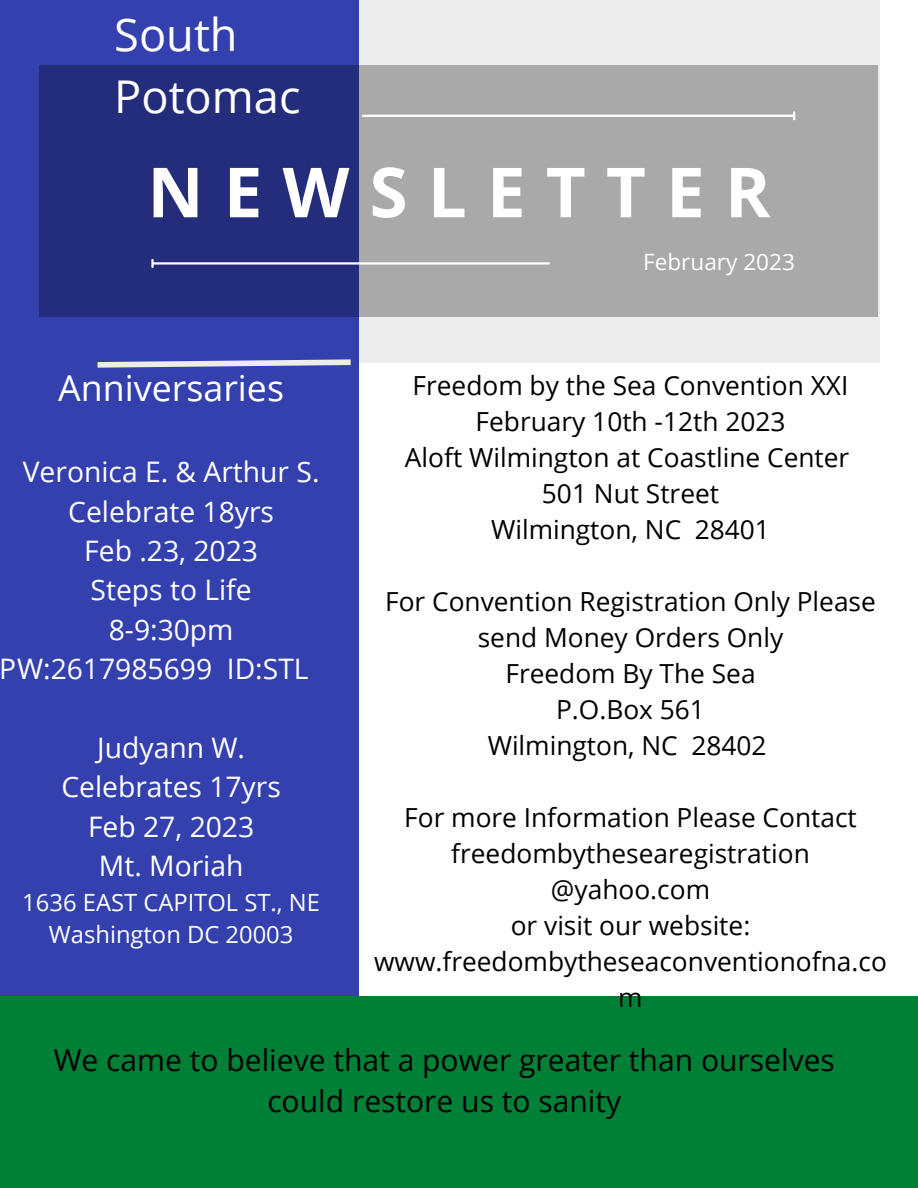
<style>
.page{position:relative;width:918px;height:1188px;background:#fff}
.page>*{position:absolute;margin:0;border:0;box-sizing:border-box;transform-origin:0 0}
.t1{font:700 69.15px "Open Sans";letter-spacing:.29em;color:#fff}
.t2{font:45.15px/62.4px "Open Sans";color:#fff}
.t3{font:35.7px "Open Sans";color:#fff}
.t4{font:30px/41.7px "Open Sans";color:#000;text-align:center}
.t5{font:28.2px/39.3px "Open Sans";color:#fff;text-align:center}
.t6{font:26.25px/36px "Open Sans";color:#000;text-align:center}
.t7{font:23.7px/32.7px "Open Sans";color:#fff;text-align:center}
.t8{font:22.5px "Open Sans";color:#fff}
</style>
<div class="page">
<div style="left:39px;top:0;width:840px;height:362px;background:#ededed"></div>
<div style="left:0;top:0;width:358px;height:1188px;background:#3340ad"></div>
<svg style="left:39px;top:65px;width:839px;height:252px;background:#767997"></svg>
<hr style="left:362px;top:115px;width:432px;height:2px;background:#fff">
<svg style="left:793px;top:111px;width:2px;height:9px"></svg>
<hr style="left:153px;top:262px;width:397px;height:3px;background:#fff">
<svg style="left:151px;top:259px;width:3px;height:9px"></svg>
<svg style="left:97px;top:359px;width:254px;height:9px"></svg>
<div style="left:0;top:996px;width:918px;height:192px;background:#008037"></div>
<h2 class="t2" style="left:114px;top:2px;width:188px">South<br>Potomac</h2>
<h1 class="t1" style="left:147px;top:143px;width:625px">NEWSLETTER</h1>
<h3 class="t3" style="left:58px;top:363px;width:227px">Anniversaries</h3>
<p class="t5" style="left:23px;top:452px;width:298px">Veronica E. &amp; Arthur S.</p>
<p class="t5" style="left:68px;top:491px;width:207px">Celebrate 18yrs</p>
<p class="t5" style="left:84px;top:530px;width:175px">Feb .23, 2023</p>
<p class="t5" style="left:91px;top:570px;width:163px">Steps to Life</p>
<p class="t5" style="left:109px;top:609px;width:126px">8-9:30pm</p>
<p class="t5" style="left:0;top:649px;width:310px">PW:2617985699 ID:STL</p>
<p class="t5" style="left:61px;top:727px;width:221px">Judyann W.<br>Celebrates 17yrs<br>Feb 27, 2023<br>Mt. Moriah</p>
<p class="t7" style="left:22px;top:885px;width:299px">1636 EAST CAPITOL ST., NE<br>Washington DC 20003</p>
<p class="t8" style="left:643px;top:246px;width:153px">February 2023</p>
<p class="t6" style="left:405px;top:367px;width:446px">Freedom by the Sea Convention XXI<br>February 10th -12th 2023<br>Aloft Wilmington at Coastline Center<br>501 Nut Street<br>Wilmington, NC 28401</p>
<p class="t6" style="left:385px;top:583px;width:492px">For Convention Registration Only Please send Money Orders Only<br>Freedom By The Sea<br>P.O.Box 561<br>Wilmington, NC 28402</p>
<p class="t6" style="left:374px;top:799px;width:514px">For more Information Please Contact freedombythesearegistration @yahoo.com<br>or visit our website: www.freedombytheseaconventionofna.co m</p>
<p class="t4" style="left:54px;top:1038px;width:783px">We came to believe that a power greater than ourselves could restore us to sanity</p>
</div>
